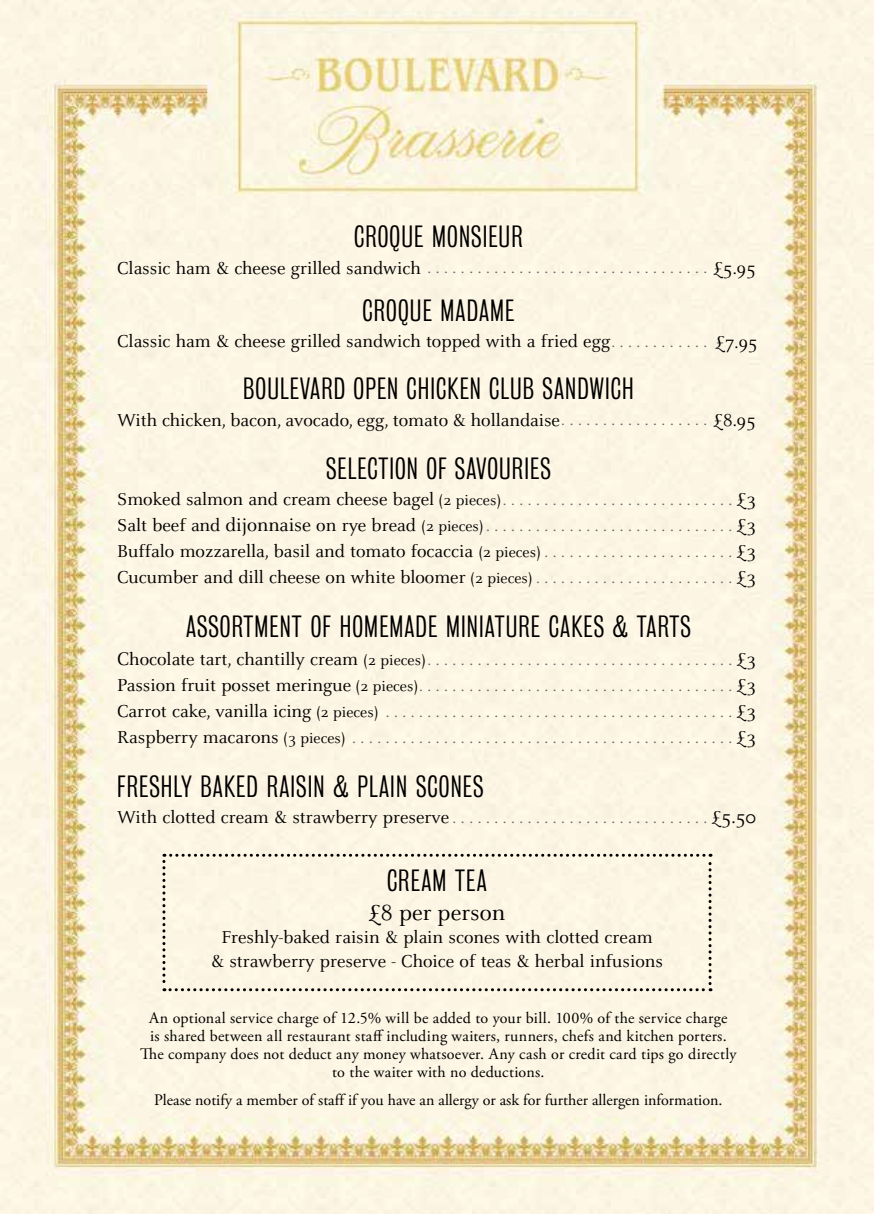
<style>
.page{position:relative;width:874px;height:1214px;background:#fff}
.page>*{position:absolute;margin:0;border:0;box-sizing:border-box;transform-origin:0 0}
.t1{font:28px "Bureau Grotesque Three One";letter-spacing:.04em;color:#000}
.t2{font:24px "Celeste";color:#000}
.t3{font:19px/24px "Celeste";color:#000;text-align:center}
.t4{font:18px/26px "Americana";color:#68676c;text-align:justify}
.t5{font:16px/18px "Adobe Garamond Pro";letter-spacing:.01em;color:#000;text-align:center}
.s1{font-family:"Americana";font-size:18px;color:#68676c}
.s2{font-size:16px}
.s3{font-family:"Celeste";font-size:19px;color:#000}
.s4{font-family:"Celeste";font-size:20px;color:#000}
.s5{font-family:"Celeste";font-size:16px;color:#000}
.s6{font-size:20px}
</style>
<div class="page">
<img style="left:0;top:0;width:873px;height:1213px">
<div style="left:162px;top:853px;width:549px;height:138px;background:#fcf5e3"></div>
<h1 class="t1" style="left:354px;top:222px;width:170px">CROQUE MONSIEUR</h1>
<p class="t3" style="left:117px;top:257px;width:640px">Classic ham &amp; cheese grilled sandwich <span class="s1">..................................</span> £5.95</p>
<h1 class="t1" style="left:362px;top:296px;width:153px">CROQUE MADAME</h1>
<p class="t3" style="left:117px;top:330px;width:641px">Classic ham &amp; cheese grilled sandwich topped with a fried egg<span class="s1">............</span> £7.95</p>
<h1 class="t1" style="left:243px;top:374px;width:392px">BOULEVARD OPEN CHICKEN CLUB SANDWICH</h1>
<p class="t3" style="left:117px;top:409px;width:640px">With chicken, bacon, avocado, egg, tomato &amp; hollandaise<span class="s1">..................</span> £8.95</p>
<h1 class="t1" style="left:326px;top:454px;width:226px">SELECTION OF SAVOURIES</h1>
<p class="t3" style="left:117px;top:488px;width:639px">Smoked salmon and cream cheese bagel <span class="s2">(2 pieces)</span><span class="s1">............................</span> £3</p>
<p class="t4" style="left:117px;top:512px;width:640px"><span class="s3">Salt beef and</span> <span class="s4">dijonnaise</span> <span class="s3">on rye bread</span> <span class="s5">(2 pieces)</span>.............................. <span class="s3">£3</span></p>
<p class="t3" style="left:117px;top:539px;width:640px;line-height:26px;text-align:left">Buffalo mozzarella, basil and tomato focaccia <span class="s2">(2 pieces)</span> <span class="s1">.......................</span> £3<br>Cucumber and dill cheese on white bloomer <span class="s2">(2 pieces)</span><span class="s1">........................</span> £3</p>
<h1 class="t1" style="left:186px;top:612px;width:506px">ASSORTMENT OF HOMEMADE MINIATURE CAKES &amp; TARTS</h1>
<p class="t4" style="left:117px;top:646px;width:640px"><span class="s4">C</span><span class="s3">hocolate tart, chantilly cream</span> <span class="s5">(2 pieces)</span>.....................................<span class="s3">£3<br>Passion fruit posset meringue</span> <span class="s5">(2 pieces)</span>......................................<span class="s3">£3<br>Carrot cake, vanilla icing</span> <span class="s5">(2 pieces)</span> ..........................................<span class="s3">£3<br>Raspberry macarons</span> <span class="s5">(3 pieces)</span> ..............................................<span class="s3">£3</span></p>
<h1 class="t1" style="left:117px;top:772px;width:367px">FRESHLY BAKED RAISIN &amp; PLAIN SCONES</h1>
<p class="t3" style="left:117px;top:806px;width:639px">With clotted cream &amp; strawberry preserve <span class="s1">...............................</span> £<span class="s6">5.50</span></p>
<h1 class="t1" style="left:387px;top:865px;width:101px">CREAM TEA</h1>
<p class="t2" style="left:368px;top:899px;width:138px">£8 per person</p>
<p class="t3" style="left:211px;top:925px;width:453px">Freshly-baked raisin &amp; plain scones with clotted cream<br>&amp; strawberry preserve - Choice of teas &amp; herbal infusions</p>
<p class="t5" style="left:140px;top:1008px;width:597px">An optional service charge of 12.5% will be added to your bill. 100% of the service charge<br>is shared between all restaurant staff including waiters, runners, chefs and kitchen porters.<br>The company does not deduct any money whatsoever. Any cash or credit card tips go directly to the waiter with no deductions.</p>
<p class="t5" style="left:154px;top:1090px;width:569px">Please notify a member of staff if you have an allergy or ask for further allergen information.</p>
</div>
